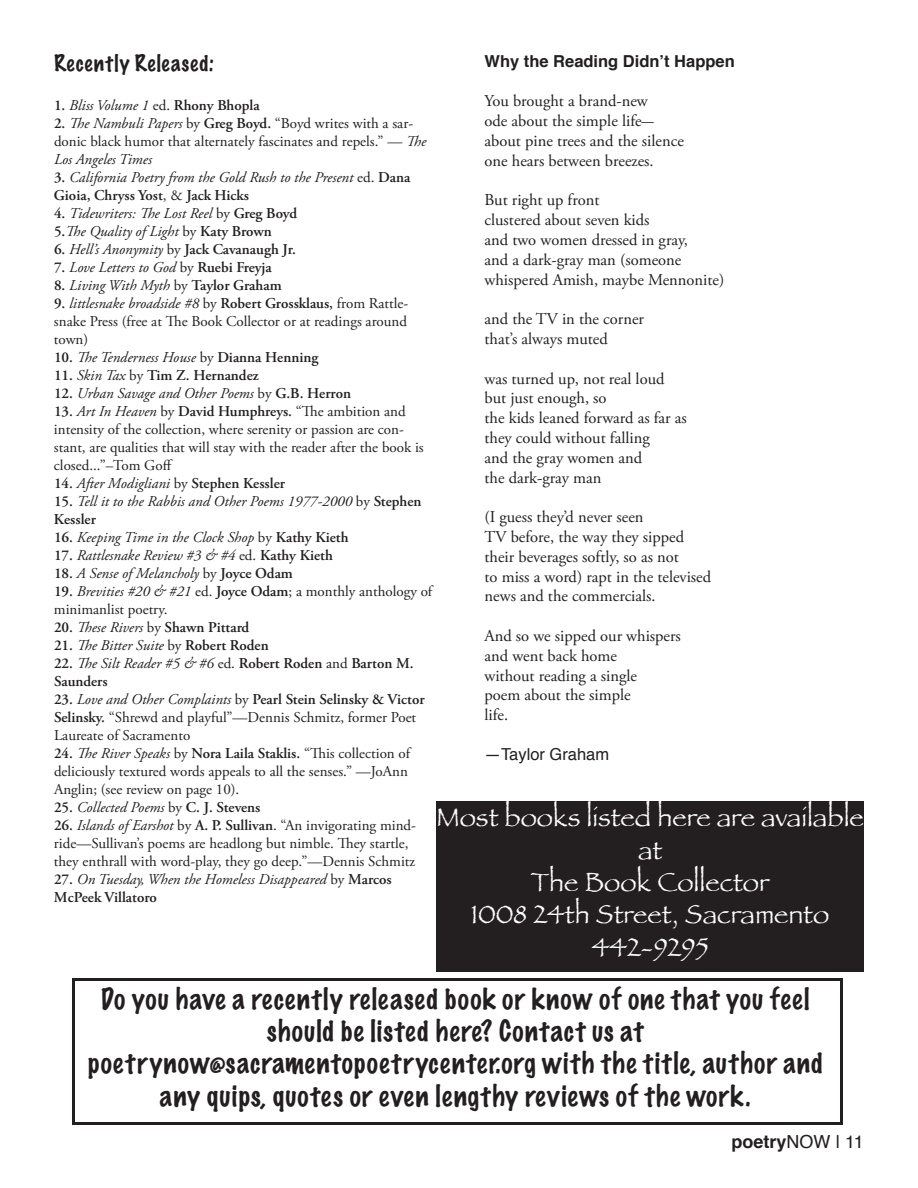
<style>
.page{position:relative;width:918px;height:1188px;background:#fff}
.page>*{position:absolute;margin:0;border:0;box-sizing:border-box;transform-origin:0 0}
.t1{font:100 27px/32.4px "Marker Felt";letter-spacing:.045em;color:#231f20;text-align:center}
.t2{font:27px/32.4px "Papyrus";color:#fff;text-align:center}
.t3{font:100 21px "Marker Felt";letter-spacing:.055em;color:#231f20}
.t4{font:700 18px "Helvetica";color:#231f20}
.t5{font:16.5px/19.8px "Adobe Garamond Pro";color:#231f20}
.t6{font:700 16.5px "Helvetica";color:#231f20}
.t7{font:16.5px "Helvetica";color:#231f20}
.t8{font:15px/18px "Adobe Garamond Pro";color:#231f20}
.t9{font:italic 15px/18px "Adobe Garamond Pro";color:#231f20}
.t10{font:600 15px/18px "Adobe Garamond Pro";color:#231f20}
.s1{font-weight:400;font-style:italic}
.s2{font-weight:400}
.s3{font-weight:600}
.s4{font-style:italic}
.s5{font-weight:600;font-style:normal}
.s6{font-style:normal}
</style>
<div class="page">
<div style="left:72px;top:978px;width:771px;height:147px;border:3px solid #231f20"></div>
<div style="left:436px;top:801px;width:428px;height:171px;background:#231f20"></div>
<h2 class="t3" style="left:54px;top:53px;width:161px">Recently Released:</h2>
<p class="t10" style="left:54px;top:97px;width:207px">1. <span class="s1">Bliss Volume 1</span> <span class="s2">ed.</span> Rhony Bhopla</p>
<p class="t8" style="left:54px;top:115px;width:374px"><span class="s3">2.</span> <span class="s4">The Nambuli Papers</span> by <span class="s3">Greg Boyd.</span> “Boyd writes with a sar&shy;donic black humor that alternately fascinates and repels.” — <span class="s4">The<br>Los Angeles Times</span></p>
<p class="t9" style="left:54px;top:169px;width:358px"><span class="s5">3.</span> California Poetry from the Gold Rush to the Present <span class="s6">ed.</span> <span class="s5">Dana<br>Gioia, Chryss Yost</span><span class="s6">, &amp;</span> <span class="s5">Jack Hicks</span></p>
<p class="t9" style="left:54px;top:205px;width:245px"><span class="s5">4.</span> Tidewriters: The Lost Reel <span class="s6">by</span> <span class="s5">Greg Boyd<br>5.</span>The Quality of Light <span class="s6">by</span> <span class="s5">Katy Brown</span></p>
<p class="t10" style="left:54px;top:241px;width:243px">6. <span class="s1">Hell’s Anonymity</span> <span class="s2">by</span> Jack Cavanaugh Jr.</p>
<p class="t9" style="left:54px;top:259px;width:219px"><span class="s5">7.</span> Love Letters to God <span class="s6">by</span> <span class="s5">Ruebi Freyja</span></p>
<p class="t10" style="left:54px;top:277px;width:229px">8. <span class="s1">Living With Myth</span> <span class="s2">by</span> Taylor Graham</p>
<p class="t8" style="left:54px;top:295px;width:356px;text-align:justify"><span class="s3">9.</span> <span class="s4">littlesnake broadside #8</span> by <span class="s3">Robert Grossklaus,</span> from Rattle&shy;snake Press (free at The Book Collector or at readings around town)</p>
<p class="t9" style="left:54px;top:349px;width:266px"><span class="s5">10.</span> The Tenderness House <span class="s6">by</span> <span class="s5">Dianna Henning</span></p>
<p class="t10" style="left:54px;top:367px;width:206px">11. <span class="s1">Skin Tax</span> <span class="s2">by</span> Tim Z. Hernandez</p>
<p class="t9" style="left:54px;top:385px;width:299px"><span class="s5">12.</span> Urban Savage and Other Poems <span class="s6">by</span> <span class="s5">G.B. Herron</span></p>
<p class="t8" style="left:54px;top:403px;width:371px"><span class="s3">13.</span> <span class="s4">Art In Heaven</span> by <span class="s3">David Humphreys.</span> “The ambition and intensity of the collection, where serenity or passion are con&shy;stant, are qualities that will stay with the reader after the book is closed...”–Tom Goff</p>
<p class="t10" style="left:54px;top:475px;width:233px">14. <span class="s1">After Modigliani</span> <span class="s2">by</span> Stephen Kessler</p>
<p class="t9" style="left:54px;top:493px;width:369px"><span class="s5">15.</span> Tell it to the Rabbis and Other Poems 1977-2000 <span class="s6">by</span> <span class="s5">Stephen<br>Kessler</span></p>
<p class="t9" style="left:54px;top:529px;width:296px"><span class="s5">16.</span> Keeping Time in the Clock Shop <span class="s6">by</span> <span class="s5">Kathy Kieth</span></p>
<p class="t9" style="left:54px;top:547px;width:280px"><span class="s5">17.</span> Rattlesnake Review #3 &amp; #4 <span class="s6">ed.</span> <span class="s5">Kathy Kieth</span></p>
<p class="t9" style="left:54px;top:565px;width:240px"><span class="s5">18.</span> A Sense of Melancholy <span class="s6">by</span> <span class="s5">Joyce Odam</span></p>
<p class="t8" style="left:54px;top:583px;width:380px"><span class="s3">19.</span> <span class="s4">Brevities #20 &amp; #21</span> ed. <span class="s3">Joyce Odam</span>; a monthly anthology of minimanlist poetry.</p>
<p class="t10" style="left:54px;top:619px;width:197px">20. <span class="s1">These Rivers</span> <span class="s2">by</span> Shawn Pittard</p>
<p class="t10" style="left:54px;top:637px;width:216px">21. <span class="s1">The Bitter Suite</span> <span class="s2">by</span> Robert Roden</p>
<p class="t10" style="left:54px;top:655px;width:361px">22. <span class="s1">The Silt Reader #5 &amp; #6</span> <span class="s2">ed.</span> Robert Roden <span class="s2">and</span> Barton M.<br>Saunders</p>
<p class="t8" style="left:54px;top:691px;width:372px"><span class="s3">23.</span> <span class="s4">Love and Other Complaints</span> by <span class="s3">Pearl Stein Selinsky &amp; Victor<br>Selinsky.</span> “Shrewd and playful”—Dennis Schmitz, former Poet<br>Laureate of Sacramento</p>
<p class="t8" style="left:54px;top:745px;width:358px"><span class="s3">24.</span> <span class="s4">The River Speaks</span> by <span class="s3">Nora Laila Staklis.</span> “This collection of deliciously textured words appeals to all the senses.” —JoAnn<br>Anglin; (see review on page 10).</p>
<p class="t10" style="left:54px;top:799px;width:208px">25. <span class="s1">Collected Poems</span> <span class="s2">by</span> C. J. Stevens</p>
<p class="t8" style="left:54px;top:817px;width:364px"><span class="s3">26.</span> <span class="s4">Islands of Earshot</span> by <span class="s3">A. P. Sullivan</span>. “An invigorating mind&shy;ride—Sullivan’s poems are headlong but nimble. They startle, they enthrall with word-play, they go deep.”—Dennis Schmitz</p>
<p class="t9" style="left:54px;top:871px;width:339px"><span class="s5">27.</span> On Tuesday, When the Homeless Disappeared <span class="s6">by</span> <span class="s5">Marcos<br>McPeek Villatoro</span></p>
<p class="t6" style="left:484px;top:50px;width:252px">Why the Reading Didnʼt Happen</p>
<p class="t5" style="left:484px;top:92px;width:201px">You brought a brand-new<br>ode about the simple life&shy;about pine trees and the silence one hears between breezes.</p>
<p class="t5" style="left:484px;top:191px;width:241px">But right up front<br>clustered about seven kids<br>and two women dressed in gray,<br>and a dark-gray man (someone whispered Amish, maybe Mennonite)</p>
<p class="t5" style="left:484px;top:310px;width:161px">and the TV in the corner that’s always muted</p>
<p class="t5" style="left:484px;top:369px;width:204px">was turned up, not real loud but just enough, so<br>the kids leaned forward as far as they could without falling<br>and the gray women and<br>the dark-gray man</p>
<p class="t5" style="left:484px;top:508px;width:228px">(I guess they’d never seen<br>TV before, the way they sipped their beverages softly, so as not<br>to miss a word) rapt in the televised news and the commercials.</p>
<p class="t5" style="left:484px;top:626px;width:198px">And so we sipped our whispers and went back home<br>without reading a single<br>poem about the simple<br>life.</p>
<p class="t7" style="left:484px;top:743px;width:126px">—Taylor Graham</p>
<h1 class="t2" style="left:436px;top:801px;width:429px">Most books listed here are available at<br>The Book Collector<br>1008 24th Street, Sacramento<br>442-9295</h1>
<h1 class="t1" style="left:88px;top:984px;width:736px">Do you have a recently released book or know of one that you feel should be listed here? Contact us at poetrynow@sacramentopoetrycenter.org with the title, author and any quips, quotes or even lengthy reviews of the work.</h1>
<p class="t4" style="left:732px;top:1129px;width:134px">poetry<span class="s2">NOW | 11</span></p>
</div>
